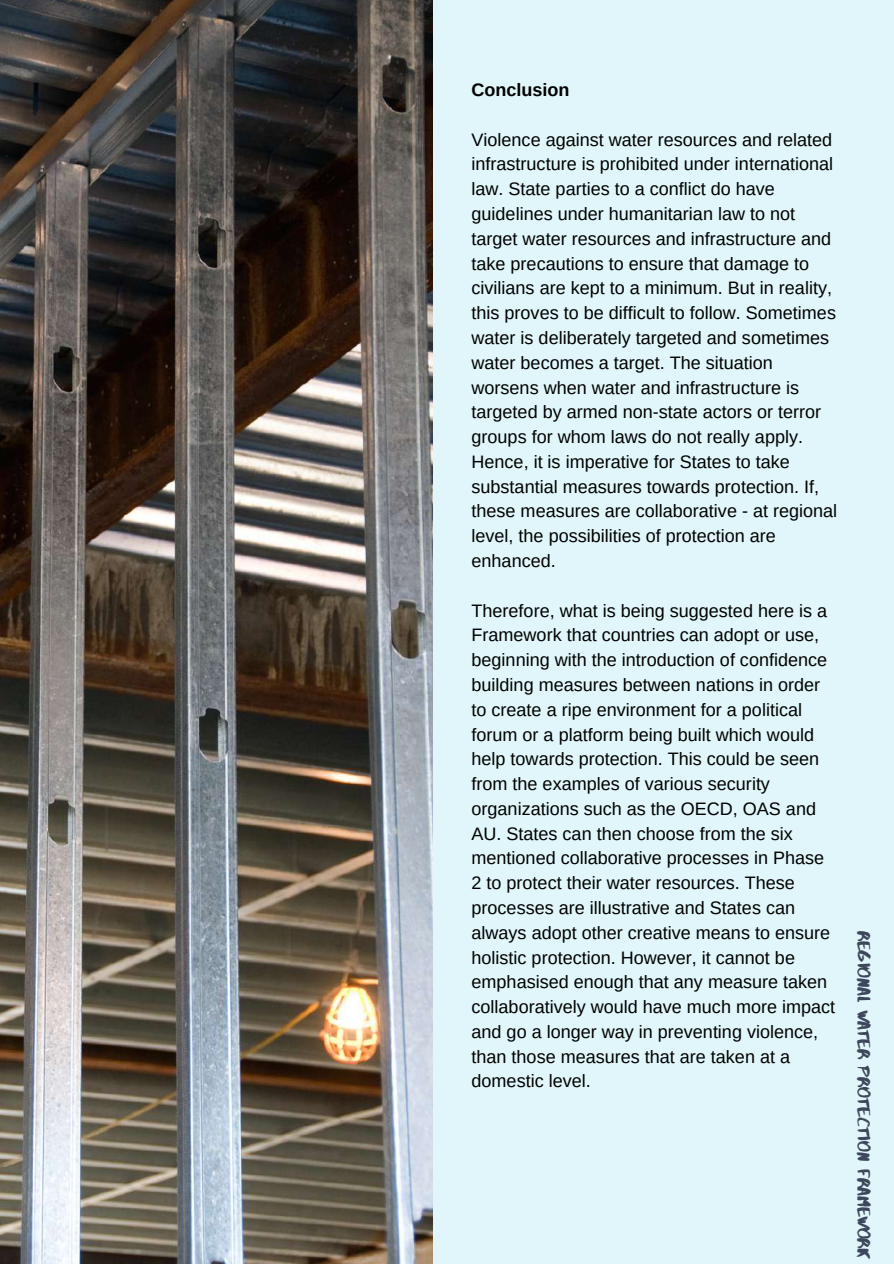
<style>
.page{position:relative;width:894px;height:1264px;background:#fff}
.page>*{position:absolute;margin:0;border:0;box-sizing:border-box;transform-origin:0 0}
.t1{font:18px/24.8px "Arimo";color:#000}
.t2{font:18px "Abys";color:#3d465a}
.t3{font:700 18px "Arimo";color:#000}
</style>
<div class="page">
<div style="left:0;top:0;width:893px;height:1263px;background:#e0f6fa"></div>
<img style="left:0;top:0;width:432px;height:1263px">
<p class="t3" style="left:471px;top:80px;width:99px">Conclusion</p>
<p class="t1" style="left:471px;top:127px;width:367px">Violence against water resources and related infrastructure is prohibited under international law. State parties to a conflict do have guidelines under humanitarian law to not target water resources and infrastructure and take precautions to ensure that damage to civilians are kept to a minimum. But in reality, this proves to be difficult to follow. Sometimes water is deliberately targeted and sometimes water becomes a target. The situation worsens when water and infrastructure is targeted by armed non-state actors or terror groups for whom laws do not really apply.<br>Hence, it is imperative for States to take substantial measures towards protection. If, these measures are collaborative - at regional level, the possibilities of protection are enhanced.</p>
<p class="t1" style="left:471px;top:598px;width:365px">Therefore, what is being suggested here is a Framework that countries can adopt or use, beginning with the introduction of confidence building measures between nations in order to create a ripe environment for a political forum or a platform being built which would help towards protection. This could be seen from the examples of various security organizations such as the OECD, OAS and AU. States can then choose from the six mentioned collaborative processes in Phase 2 to protect their water resources. These processes are illustrative and States can always adopt other creative means to ensure holistic protection. However, it cannot be emphasised enough that any measure taken collaboratively would have much more impact and go a longer way in preventing violence, than those measures that are taken at a domestic level.</p>
<p class="t2" style="left:874px;top:931px;width:329px;rotate:90deg">REGIONAL WATER PROTECTION FRAMEWORK</p>
</div>
